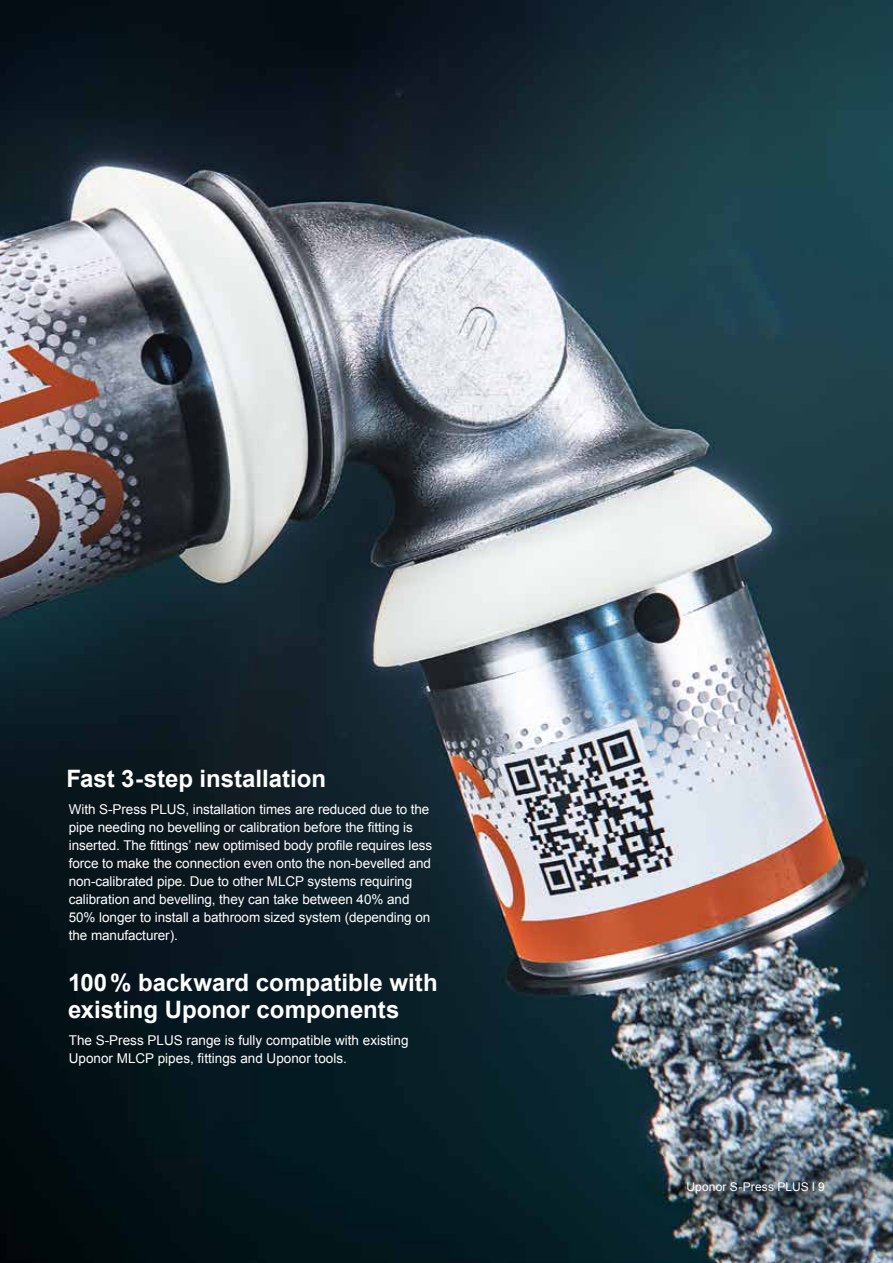
<style>
.page{position:relative;width:893px;height:1263px;background:#fff}
.page>*{position:absolute;margin:0;border:0;box-sizing:border-box;transform-origin:0 0}
.t1{font:700 24px/27px "Arial";color:#fff}
.t2{font:13.5px/18px "Arial";letter-spacing:-.005em;color:#fff}
.t3{font:12px "Arial";letter-spacing:.015em;color:#fff}
</style>
<div class="page">
<img style="left:0;top:0;width:893px;height:1263px">
<img style="left:631px;top:1148px;width:262px;height:75px">
<h1 class="t1" style="left:66px;top:765px;width:261px">Fast 3-step installation</h1>
<p class="t2" style="left:69px;top:800px;width:365px">With S-Press PLUS, installation times are reduced due to the pipe needing no bevelling or calibration before the fitting is inserted. The fittings’ new optimised body profile requires less force to make the connection even onto the non-bevelled and non-calibrated pipe. Due to other MLCP systems requiring calibration and bevelling, they can take between 40% and 50% longer to install a bathroom sized system (depending on the manufacturer).</p>
<h1 class="t1" style="left:68px;top:970px;width:371px">100% backward compatible with existing Uponor components</h1>
<p class="t2" style="left:69px;top:1031px;width:341px">The S-Press PLUS range is fully compatible with existing<br>Uponor MLCP pipes, fittings and Uponor tools.</p>
<p class="t3" style="left:686px;top:1179px;width:140px">Uponor S-Press PLUS l 9</p>
</div>
